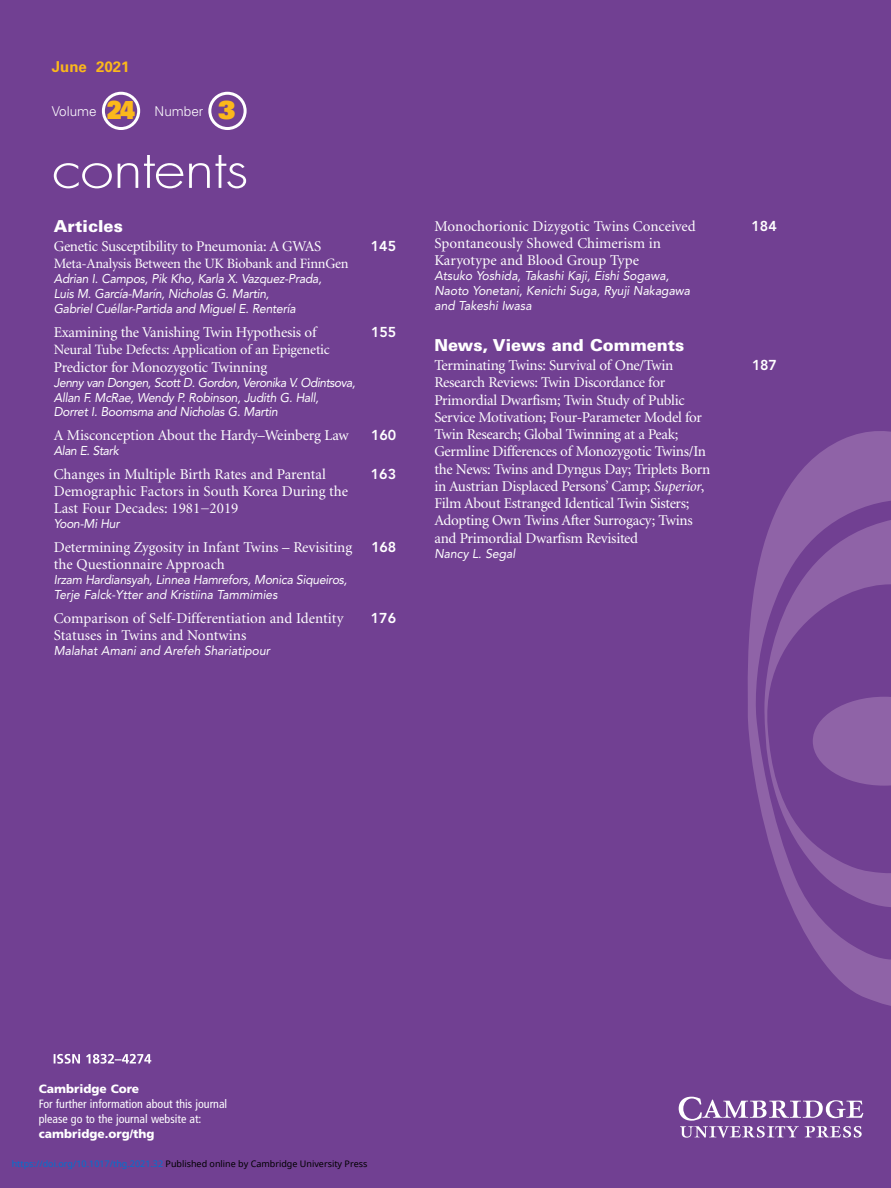
<style>
.page{position:relative;width:891px;height:1188px;background:#714092}
.page>*{position:absolute;margin:0;border:0;box-sizing:border-box;transform-origin:0 0}
.t1{font:24.9px "Univers LT Std X Black";color:#fbb81b;scale:.85 1}
.t2{font:24.9px "Univers LT Std X Black";color:#fbb81b}
.t3{font:900 16.5px "Univers LT Std";color:#fff}
.t4{font:15px/17.2px "Minion";letter-spacing:-.015em;color:#fff}
.t5{font:700 15px "Univers LT Std";color:#fbb81b}
.t6{font:14.25px "Minion";letter-spacing:-.02em;color:#fff}
.t7{font:800 14.25px "Avenir LT Std";letter-spacing:-.005em;color:#fff}
.t8{font:300 13.5px "Univers LT Std";color:#fff}
.t9{font:italic 12.75px/15px "Avenir LT Std";letter-spacing:-.02em;color:#fff;scale:.95 1}
.t10{font:italic 12.75px/15px "Avenir LT Std";color:#fff;scale:.95 1}
.t11{font:condensed 12px/15px "Frutiger LT Std";color:#fff}
.t12{font:900 12px "Frutiger LT Std";color:#fff}
.t13{font:9px "Noto Sans";color:#000}
.s1{font-style:italic}
.s2{color:#0172cf}
</style>
<div class="page">
<svg style="left:748px;top:431px;width:143px;height:575px"></svg>
<svg style="left:54px;top:155px;width:192px;height:33px"></svg>
<svg style="left:679px;top:1097px;width:184px;height:41px"></svg>
<svg style="left:54px;top:1054px;width:97px;height:10px"></svg>
<div style="left:102px;top:92px;width:38px;height:38px;border:3px solid #fff;border-radius:50%"></div>
<div style="left:208px;top:92px;width:39px;height:38px;border:3px solid #fff;border-radius:50%"></div>
<p class="t5" style="left:52px;top:58px;width:79px">June 2021</p>
<h1 class="t1" style="left:107px;top:94px;width:35px">24</h1>
<h1 class="t2" style="left:218px;top:94px;width:19px">3</h1>
<p class="t8" style="left:52px;top:103px;width:46px">Volume</p>
<p class="t8" style="left:155px;top:103px;width:50px">Number</p>
<p class="t3" style="left:54px;top:215px;width:71px">Articles</p>
<p class="t4" style="left:54px;top:238px;width:269px">Genetic Susceptibility to Pneumonia: A GWAS</p>
<p class="t7" style="left:371px;top:238px;width:27px">145</p>
<p class="t6" style="left:54px;top:257px;width:296px">Meta-Analysis Between the UK Biobank and FinnGen</p>
<p class="t9" style="left:54px;top:272px;width:283px">Adrian I. Campos, Pik Kho, Karla X. Vazquez-Prada,<br>Luis M. García-Marín, Nicholas G. Martin,<br>Gabriel Cuéllar-Partida and Miguel E. Rentería</p>
<p class="t4" style="left:54px;top:324px;width:264px">Examining the Vanishing Twin Hypothesis of</p>
<p class="t7" style="left:371px;top:324px;width:26px">155</p>
<p class="t6" style="left:54px;top:343px;width:277px">Neural Tube Defects: Application of an Epigenetic</p>
<p class="t4" style="left:54px;top:359px;width:215px">Predictor for Monozygotic Twinning</p>
<p class="t9" style="left:54px;top:375px;width:319px">Jenny van Dongen, Scott D. Gordon, Veronika V. Odintsova,<br>Allan F. McRae, Wendy P. Robinson, Judith G. Hall,<br>Dorret I. Boomsma and Nicholas G. Martin</p>
<p class="t4" style="left:54px;top:427px;width:296px">A Misconception About the Hardy–Weinberg Law</p>
<p class="t7" style="left:371px;top:427px;width:27px">160</p>
<p class="t9" style="left:54px;top:443px;width:70px">Alan E. Stark</p>
<p class="t4" style="left:54px;top:466px;width:274px">Changes in Multiple Birth Rates and Parental</p>
<p class="t7" style="left:371px;top:465px;width:27px">163</p>
<p class="t4" style="left:54px;top:483px;width:296px">Demographic Factors in South Korea During the<br>Last Four Decades: 1981−2019</p>
<p class="t9" style="left:54px;top:517px;width:71px">Yoon-Mi Hur</p>
<p class="t4" style="left:54px;top:539px;width:300px">Determining Zygosity in Infant Twins – Revisiting</p>
<p class="t7" style="left:371px;top:539px;width:26px">168</p>
<p class="t4" style="left:54px;top:556px;width:173px">the Questionnaire Approach</p>
<p class="t9" style="left:54px;top:572px;width:310px">Irzam Hardiansyah, Linnea Hamrefors, Monica Siqueiros,<br>Terje Falck-Ytter and Kristiina Tammimies</p>
<p class="t4" style="left:54px;top:610px;width:291px">Comparison of Self-Differentiation and Identity</p>
<p class="t7" style="left:371px;top:609px;width:27px">176</p>
<p class="t4" style="left:54px;top:627px;width:194px">Statuses in Twins and Nontwins</p>
<p class="t10" style="left:54px;top:643px;width:229px">Malahat Amani and Arefeh Shariatipour</p>
<p class="t4" style="left:434px;top:218px;width:263px">Monochorionic Dizygotic Twins Conceived</p>
<p class="t7" style="left:751px;top:217px;width:27px">184</p>
<p class="t4" style="left:434px;top:235px;width:228px">Spontaneously Showed Chimerism in<br>Karyotype and Blood Group Type</p>
<p class="t10" style="left:434px;top:268px;width:271px">Atsuko Yoshida, Takashi Kaji, Eishi Sogawa,<br>Naoto Yonetani, Kenichi Suga, Ryuji Nakagawa and Takeshi Iwasa</p>
<p class="t3" style="left:434px;top:334px;width:251px">News, Views and Comments</p>
<p class="t4" style="left:434px;top:357px;width:240px">Terminating Twins: Survival of One/Twin</p>
<p class="t7" style="left:752px;top:357px;width:26px">187</p>
<p class="t4" style="left:434px;top:374px;width:277px">Research Reviews: Twin Discordance for Primordial Dwarfism; Twin Study of Public Service Motivation; Four-Parameter Model for Twin Research; Global Twinning at a Peak; Germline Differences of Monozygotic Twins/In the News: Twins and Dyngus Day; Triplets Born in Austrian Displaced Persons’ Camp; <span class="s1">Superior</span>, Film About Estranged Identical Twin Sisters; Adopting Own Twins After Surrogacy; Twins and Primordial Dwarfism Revisited</p>
<p class="t10" style="left:434px;top:546px;width:87px">Nancy L. Segal</p>
<p class="t12" style="left:39px;top:1081px;width:102px">Cambridge Core</p>
<p class="t11" style="left:39px;top:1096px;width:190px">For further information about this journal please go to the journal website at:</p>
<p class="t12" style="left:39px;top:1126px;width:117px">cambridge.org/thg</p>
<p class="t13" style="left:12px;top:1157px;width:357px"><span class="s2">https://doi.org/10.1017/thg.2021.32</span> Published online by Cambridge University Press</p>
</div>
